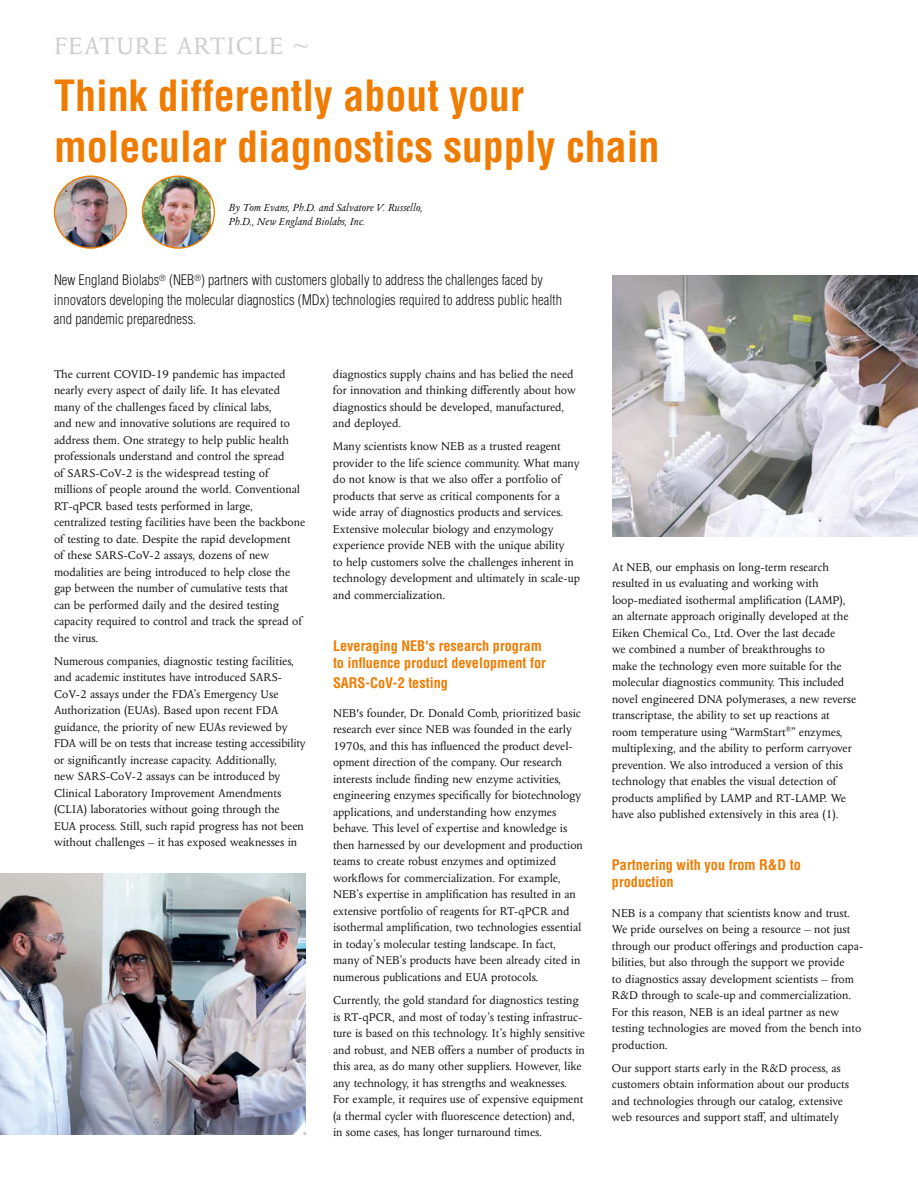
<style>
.page{position:relative;width:918px;height:1188px;background:#fff}
.page>*{position:absolute;margin:0;border:0;box-sizing:border-box;transform-origin:0 0}
.t1{font:700 condensed 42px/51px "Helvetica LT Std";color:#ef7c00}
.t2{font:27px "Columbus MT Std";letter-spacing:.03em;color:#ccc}
.t3{font:300 condensed 14.25px/19.5px "Helvetica LT Std";color:#1a1a1a}
.t4{font:700 condensed 14.25px/17.2px "Helvetica LT Std";color:#ef7c00}
.t5{font:12.75px/16.5px "Columbus MT Pro";color:#1a1a1a}
.t6{font:italic 12px/14.4px "Columbus MT Std";color:#1a1a1a}
</style>
<div class="page">
<img style="left:54px;top:176px;width:72px;height:72px;border-radius:36px">
<div style="left:54px;top:176px;width:73px;height:73px;border:1px solid #ef7c00;border-radius:50%"></div>
<img style="left:142px;top:176px;width:72px;height:72px;border-radius:36px">
<div style="left:142px;top:176px;width:73px;height:73px;border:1px solid #ef7c00;border-radius:50%"></div>
<img style="left:612px;top:275px;width:306px;height:262px">
<img style="left:0;top:873px;width:306px;height:261px">
<h2 class="t2" style="left:54px;top:32px;width:257px">FEATURE ARTICLE ~</h2>
<h1 class="t1" style="left:54px;top:70px;width:607px">Think differently about your molecular diagnostics supply chain</h1>
<p class="t6" style="left:228px;top:200px;width:195px">By Tom Evans, Ph.D. and Salvatore V. Russello,<br>Ph.D., New England Biolabs, Inc.</p>
<p class="t3" style="left:54px;top:270px;width:510px">New England Biolabs<sup>®</sup> (NEB<sup>®</sup>) partners with customers globally to address the challenges faced by innovators developing the molecular diagnostics (MDx) technologies required to address public health and pandemic preparedness.</p>
<p class="t5" style="left:54px;top:366px;width:253px">The current COVID-19 pandemic has impacted nearly every aspect of daily life. It has elevated many of the challenges faced by clinical labs,<br>and new and innovative solutions are required to address them. One strategy to help public health professionals understand and control the spread<br>of SARS-CoV-2 is the widespread testing of millions of people around the world. Conventional RT-qPCR based tests performed in large, centralized testing facilities have been the backbone of testing to date. Despite the rapid development<br>of these SARS-CoV-2 assays, dozens of new modalities are being introduced to help close the gap between the number of cumulative tests that can be performed daily and the desired testing capacity required to control and track the spread of the virus.</p>
<p class="t5" style="left:54px;top:653px;width:253px">Numerous companies, diagnostic testing facilities, and academic institutes have introduced SARS-CoV-2 assays under the FDA’s Emergency Use Authorization (EUAs). Based upon recent FDA guidance, the priority of new EUAs reviewed by FDA will be on tests that increase testing accessibility or significantly increase capacity. Additionally,<br>new SARS-CoV-2 assays can be introduced by Clinical Laboratory Improvement Amendments (CLIA) laboratories without going through the<br>EUA process. Still, such rapid progress has not been without challenges – it has exposed weaknesses in</p>
<p class="t5" style="left:333px;top:366px;width:244px">diagnostics supply chains and has belied the need for innovation and thinking differently about how diagnostics should be developed, manufactured, and deployed.</p>
<p class="t5" style="left:333px;top:439px;width:248px">Many scientists know NEB as a trusted reagent provider to the life science community. What many do not know is that we also offer a portfolio of products that serve as critical components for a wide array of diagnostics products and services.<br>Extensive molecular biology and enzymology experience provide NEB with the unique ability<br>to help customers solve the challenges inherent in technology development and ultimately in scale-up and commercialization.</p>
<p class="t4" style="left:333px;top:637px;width:214px">Leveraging NEB's research program to influence product development for</p>
<p class="t4" style="left:333px;top:674px;width:116px">SARS-CoV-2 testing</p>
<p class="t5" style="left:333px;top:705px;width:251px">NEB's founder, Dr. Donald Comb, prioritized basic research ever since NEB was founded in the early 1970s, and this has influenced the product devel&shy;opment direction of the company. Our research interests include finding new enzyme activities, engineering enzymes specifically for biotechnology applications, and understanding how enzymes behave. This level of expertise and knowledge is then harnessed by our development and production teams to create robust enzymes and optimized workflows for commercialization. For example, NEB’s expertise in amplification has resulted in an extensive portfolio of reagents for RT-qPCR and isothermal amplification, two technologies essential in today’s molecular testing landscape. In fact, many of NEB’s products have been already cited in numerous publications and EUA protocols.</p>
<p class="t5" style="left:333px;top:992px;width:254px">Currently, the gold standard for diagnostics testing is RT-qPCR, and most of today’s testing infrastruc&shy;ture is based on this technology. It’s highly sensitive and robust, and NEB offers a number of products in this area, as do many other suppliers. However, like any technology, it has strengths and weaknesses.<br>For example, it requires use of expensive equipment (a thermal cycler with fluorescence detection) and, in some cases, has longer turnaround times.</p>
<p class="t5" style="left:612px;top:559px;width:246px">At NEB, our emphasis on long-term research resulted in us evaluating and working with loop-mediated isothermal amplification (LAMP), an alternate approach originally developed at the Eiken Chemical Co., Ltd. Over the last decade<br>we combined a number of breakthroughs to<br>make the technology even more suitable for the molecular diagnostics community. This included novel engineered DNA polymerases, a new reverse transcriptase, the ability to set up reactions at room temperature using “WarmStart<sup>®</sup>” enzymes, multiplexing, and the ability to perform carryover prevention. We also introduced a version of this technology that enables the visual detection of products amplified by LAMP and RT-LAMP. We have also published extensively in this area (1).</p>
<p class="t4" style="left:612px;top:856px;width:190px">Partnering with you from R&amp;D to production</p>
<p class="t5" style="left:612px;top:905px;width:253px">NEB is a company that scientists know and trust.<br>We pride ourselves on being a resource – not just through our product offerings and production capa&shy;bilities, but also through the support we provide<br>to diagnostics assay development scientists – from R&amp;D through to scale-up and commercialization.<br>For this reason, NEB is an ideal partner as new testing technologies are moved from the bench into production.</p>
<p class="t5" style="left:612px;top:1060px;width:238px">Our support starts early in the R&amp;D process, as customers obtain information about our products and technologies through our catalog, extensive web resources and support staff, and ultimately</p>
</div>
